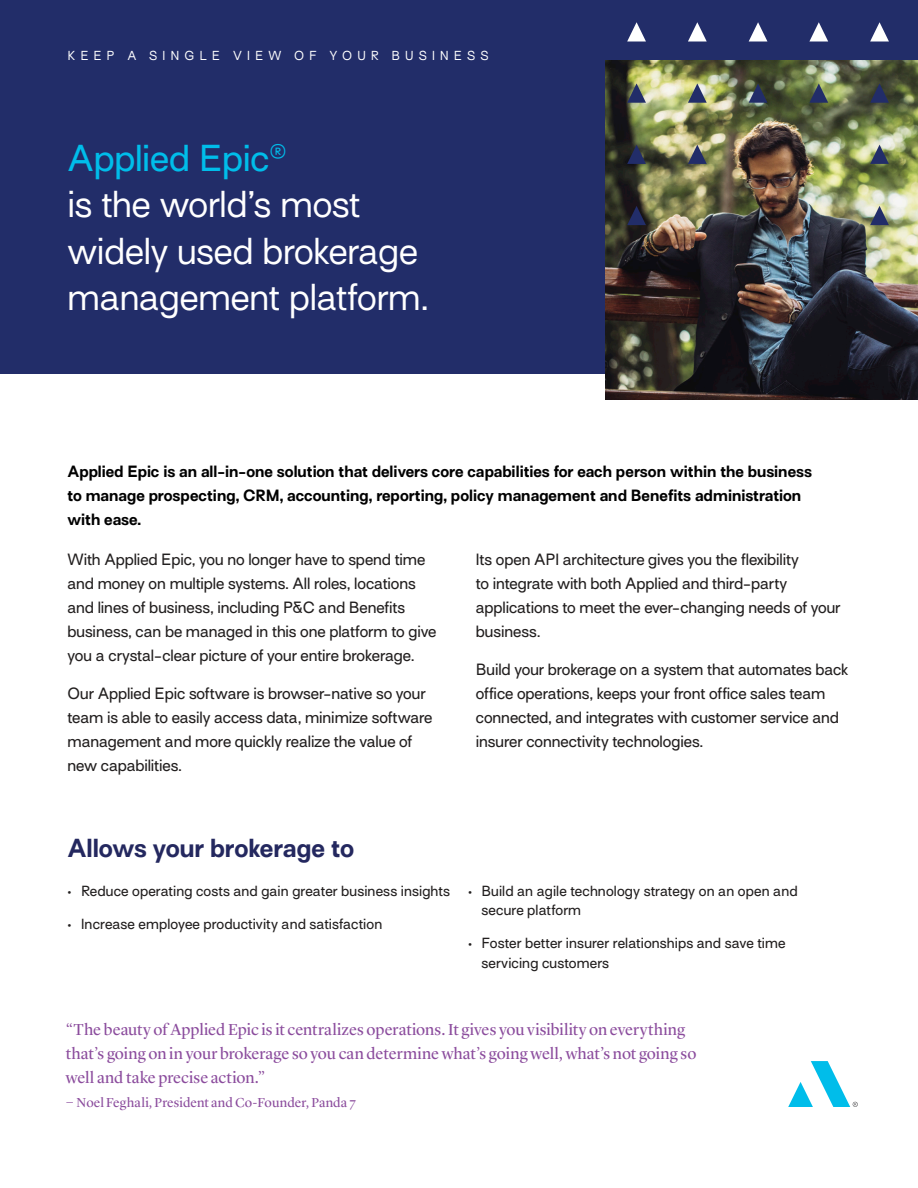
<style>
.page{position:relative;width:918px;height:1188px;background:#fff}
.page>*{position:absolute;margin:0;border:0;box-sizing:border-box;transform-origin:0 0}
.Doc_-_Headline{font:300 34.5px/46.5px "Surt";letter-spacing:-.01em;color:#fff}
.Doc_-_Headline-2{font:34.5px "Surt";letter-spacing:-.01em;color:#00bdea}
.Agency_-_Headline{font:700 24px "Surt";letter-spacing:-.005em;color:#24285f}
.Doc_-_Headline-3{font:16.5px/24px "Lyon Display";color:#8b4c9d}
.Paragraph_-_Body{font:15px/24px "Surt";letter-spacing:-.01em;color:#221f1f}
.Paragraph_-_First{font:700 15px/24px "Surt";color:#000}
.t1{font:13.5px/19.5px "Surt";letter-spacing:.005em;color:#221f1f}
.Doc_-_Headline-4{font:13.5px "Lyon Display";letter-spacing:.005em;color:#8b4c9d}
.Doc_-_Tag{font:300 12px "Surt";letter-spacing:.415em;color:#fff}
.s1{font-size:16.5px}
</style>
<div class="page">
<div style="left:0;top:0;width:918px;height:374px;background:#222d69"></div>
<img style="left:606px;top:60px;width:312px;height:340px">
<svg style="left:788px;top:1061px;width:70px;height:46px"></svg>
<svg style="left:870px;top:22px;width:19px;height:20px"></svg>
<svg style="left:870px;top:83px;width:19px;height:20px"></svg>
<svg style="left:870px;top:145px;width:19px;height:19px"></svg>
<svg style="left:870px;top:206px;width:19px;height:19px"></svg>
<svg style="left:809px;top:22px;width:19px;height:20px"></svg>
<svg style="left:809px;top:83px;width:19px;height:20px"></svg>
<svg style="left:749px;top:22px;width:18px;height:20px"></svg>
<svg style="left:749px;top:83px;width:18px;height:20px"></svg>
<svg style="left:688px;top:22px;width:19px;height:20px"></svg>
<svg style="left:688px;top:83px;width:19px;height:20px"></svg>
<svg style="left:688px;top:145px;width:19px;height:19px"></svg>
<svg style="left:627px;top:22px;width:19px;height:20px"></svg>
<svg style="left:627px;top:83px;width:19px;height:20px"></svg>
<svg style="left:627px;top:145px;width:19px;height:19px"></svg>
<svg style="left:627px;top:206px;width:19px;height:19px"></svg>
<p class="Doc_-_Tag" style="left:68px;top:48px;width:423px">KEEP A SINGLE VIEW OF YOUR BUSINESS</p>
<p class="Doc_-_Headline-2" style="left:68px;top:136px;width:221px">Applied Epic®</p>
<p class="Doc_-_Headline" style="left:68px;top:185px;width:362px">is the world’s most widely used brokerage management platform.</p>
<p class="Paragraph_-_First" style="left:68px;top:461px;width:746px">Applied Epic is an all-in-one solution that delivers core capabilities for each person within the business to manage prospecting, CRM, accounting, reporting, policy management and Benefits administration with ease.</p>
<p class="Paragraph_-_Body" style="left:68px;top:549px;width:370px">With Applied Epic, you no longer have to spend time and money on multiple systems. All roles, locations and lines of business, including P&amp;C and Benefits business, can be managed in this one platform to give you a crystal-clear picture of your entire brokerage.</p>
<p class="Paragraph_-_Body" style="left:68px;top:683px;width:367px">Our Applied Epic software is browser-native so your team is able to easily access data, minimize software management and more quickly realize the value of new capabilities.</p>
<p class="Paragraph_-_Body" style="left:476px;top:549px;width:366px">Its open API architecture gives you the flexibility<br>to integrate with both Applied and third-party applications to meet the ever-changing needs of your business.</p>
<p class="Paragraph_-_Body" style="left:476px;top:659px;width:374px">Build your brokerage on a system that automates back office operations, keeps your front office sales team connected, and integrates with customer service and insurer connectivity technologies.</p>
<p class="Agency_-_Headline" style="left:68px;top:833px;width:288px">Allows your brokerage to</p>
<p class="t1" style="left:68px;top:883px;width:384px">• Reduce operating costs and gain greater business insights</p>
<p class="t1" style="left:68px;top:916px;width:316px">• Increase employee productivity and satisfaction</p>
<p class="t1" style="left:482px;top:883px;width:318px;text-indent:-14px">• Build an agile technology strategy on an open and secure platform</p>
<p class="t1" style="left:482px;top:935px;width:306px;text-indent:-14px">• Foster better insurer relationships and save time servicing customers</p>
<p class="Doc_-_Headline-3" style="left:66px;top:1016px;width:632px">“The beauty of Applied Epic is it centralizes operations. It gives you visibility on everything that’s going on in your brokerage so you can determine what’s going well, what’s not going so well and take precise action.”</p>
<p class="Doc_-_Headline-4" style="left:66px;top:1092px;width:292px"><span class="s1">–</span> Noel Feghali, President and Co-Founder, Panda 7</p>
</div>
